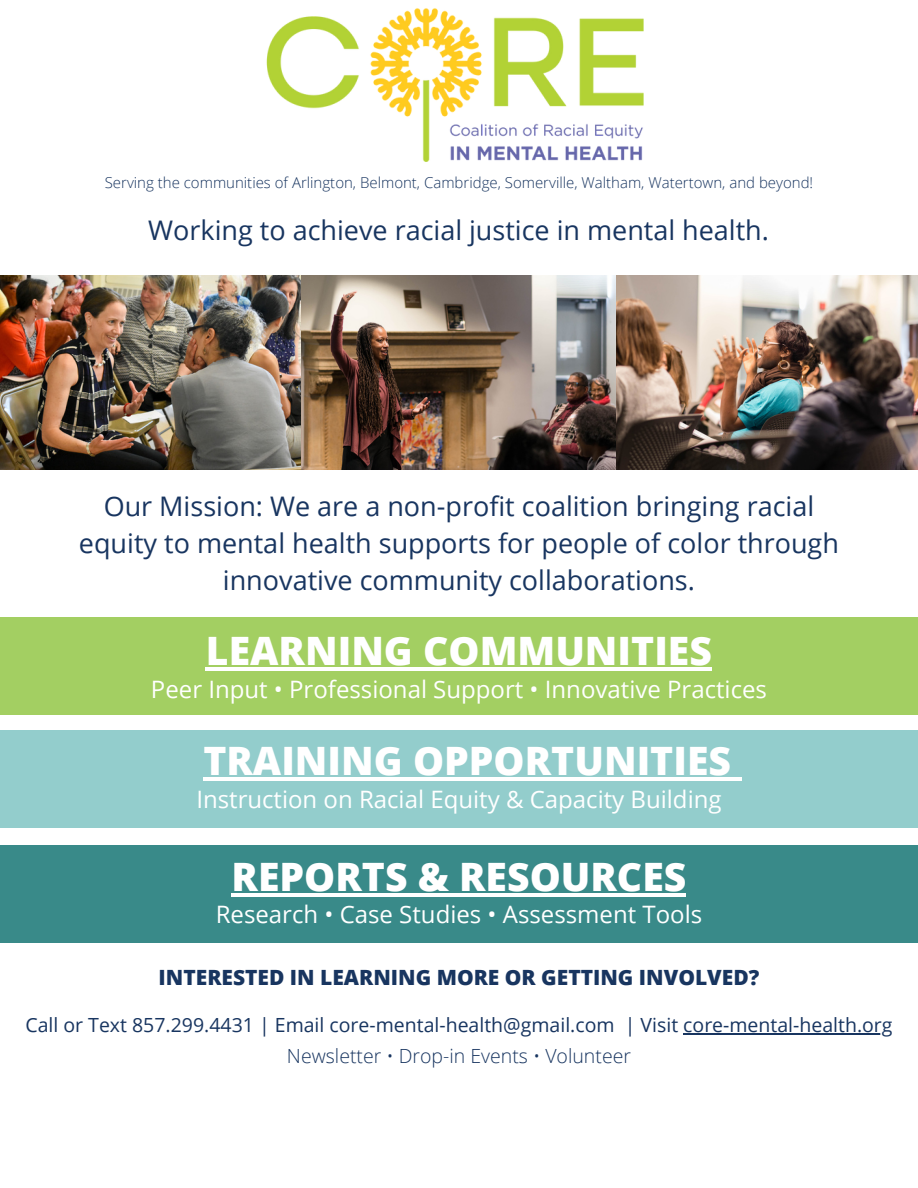
<style>
.page{position:relative;width:918px;height:1188px;background:#fff}
.page>*{position:absolute;margin:0;border:0;box-sizing:border-box;transform-origin:0 0}
.t1{font:800 39.15px "Open Sans";color:#fff}
.t2{font:27px/37.2px "Open Sans";color:#183560;text-align:center}
.t3{font:24px "Open Sans";color:#fff}
.t4{font:800 21px "Open Sans";color:#183560}
.t5{font:19.5px "Open Sans";color:#183560}
.t6{font:300 19.5px "Open Sans";color:#183560}
.t7{font:300 15px "Open Sans";color:#183560}
</style>
<div class="page">
<img style="left:0;top:276px;width:918px;height:193px">
<div style="left:0;top:617px;width:918px;height:97px;background:#a3cf62"></div>
<div style="left:0;top:730px;width:918px;height:98px;background:#93cdcc"></div>
<div style="left:0;top:846px;width:918px;height:97px;background:#398a89"></div>
<img style="left:266px;top:8px;width:378px;height:154px">
<hr style="left:683px;top:1033px;width:210px;height:1px;background:#183560">
<hr style="left:206px;top:667px;width:506px;height:4px;background:#fff">
<hr style="left:203px;top:778px;width:528px;height:3px;background:#fff">
<svg style="left:731px;top:778px;width:10px;height:3px"></svg>
<hr style="left:232px;top:893px;width:454px;height:3px;background:#fff">
<p class="t7" style="left:105px;top:172px;width:710px">Serving the communities of Arlington, Belmont, Cambridge, Somerville, Waltham, Watertown, and beyond!</p>
<p class="t2" style="left:148px;top:211px;width:622px">Working to achieve racial justice in mental health.</p>
<p class="t2" style="left:79px;top:487px;width:761px">Our Mission: We are a non-profit coalition bringing racial equity to mental health supports for people of color through innovative community collaborations.</p>
<h1 class="t1" style="left:206px;top:623px;width:508px">LEARNING COMMUNITIES</h1>
<p class="t3" style="left:151px;top:672px;width:618px">Peer Input • Professional Support • Innovative Practices</p>
<h1 class="t1" style="left:203px;top:734px;width:529px">TRAINING OPPORTUNITIES</h1>
<p class="t3" style="left:196px;top:782px;width:527px">Instruction on Racial Equity &amp; Capacity Building</p>
<h1 class="t1" style="left:232px;top:849px;width:456px">REPORTS &amp; RESOURCES</h1>
<p class="t3" style="left:216px;top:898px;width:488px">Research • Case Studies • Assessment Tools</p>
<p class="t4" style="left:159px;top:963px;width:602px">INTERESTED IN LEARNING MORE OR GETTING INVOLVED?</p>
<p class="t5" style="left:25px;top:1011px;width:869px">Call or Text 857.299.4431 | Email core-mental-health@gmail.com | Visit core-mental-health.org</p>
<p class="t6" style="left:287px;top:1043px;width:346px">Newsletter • Drop-in Events • Volunteer</p>
</div>
